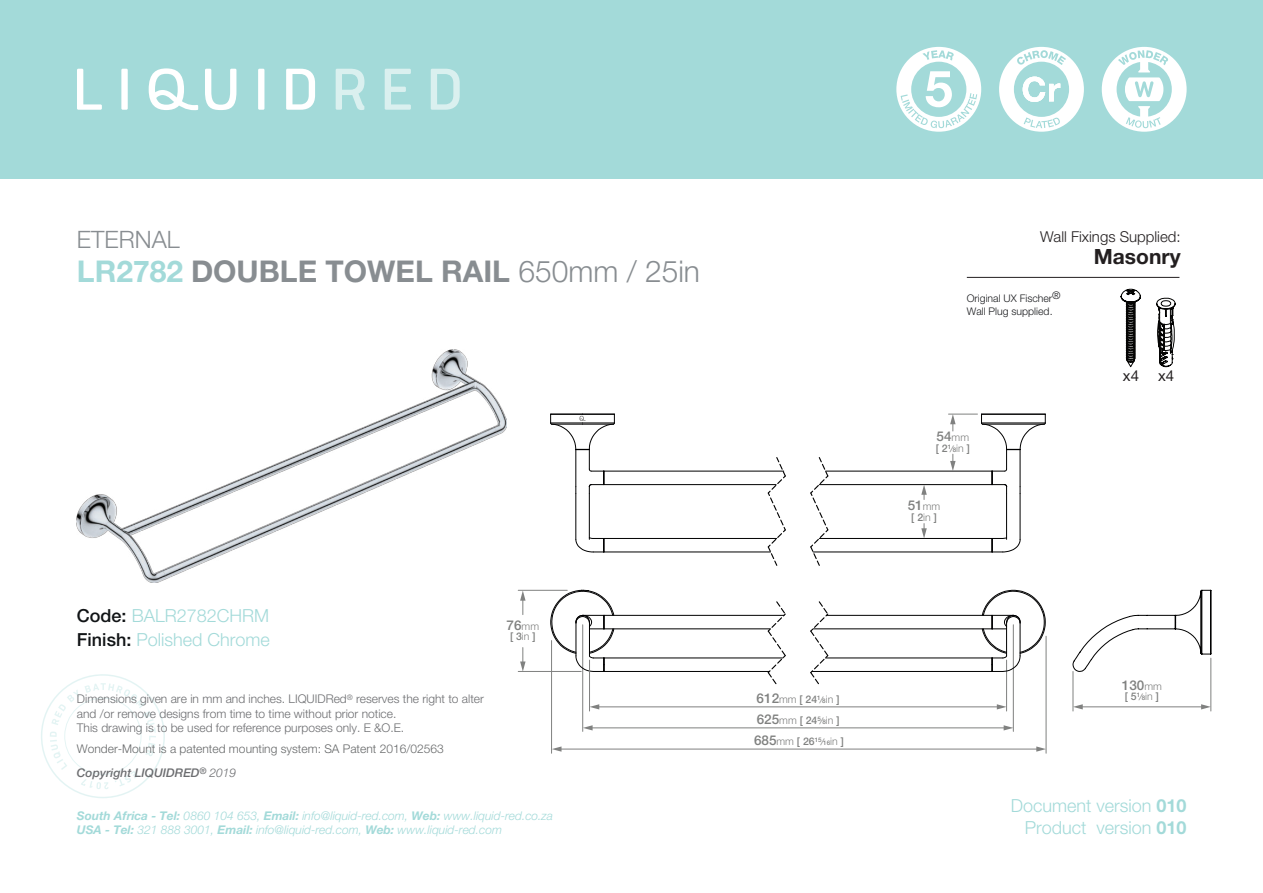
<style>
.page{position:relative;width:1263px;height:893px;background:#fff}
.page>*{position:absolute;margin:0;border:0;box-sizing:border-box;transform-origin:0 0}
.t1{font:700 30px "Helvetica Neue LT Std";color:#888d91}
.t2{font:300 24px "Helvetica Neue LT Std";color:#888d91}
.t3{font:700 21px "Helvetica Neue LT Std";color:#231f20}
.t4{font:300 18px/24px "Helvetica Neue LT Std";color:#a3dad9}
.t5{font:300 15px "Helvetica Neue LT Std";color:#231f20}
.t6{font:15px "Helvetica Neue LT Std";color:#231f20}
.t7{font:500 13.5px "Helvetica Neue LT Std";color:#808180}
.t8{font:300 12px/14.4px "Helvetica Neue LT Std";color:#6c6d70}
.t9{font:italic 300 12px/14.4px "Helvetica Neue LT Std";color:#a3dad9}
.t10{font:300 12px "Helvetica Neue LT Std";color:#67696a}
.t11{font:italic 500 12px "Helvetica Neue LT Std";color:#6c6d70}
.t12{font:300 10.5px/12.6px "Helvetica Neue LT Std";color:#1a1b1e}
.t13{font:500 10.5px "Helvetica Neue LT Std";color:#808180}
.t14{font:300 10.5px "Helvetica Neue LT Std";color:#808180}
.s1{color:#a3dad9}
.s2{font-weight:300}
.s3{font-weight:500;color:#111416}
.s4{font-weight:300;font-size:10.5px}
.s5{font-weight:700}
.s6{font-size:9px}
.s7{font-size:6.3px}
.s8{font-weight:500;font-size:13.5px}
.s9{font-weight:500}
.s10{font-weight:500;font-size:9px}
.s11{font-weight:500;font-size:6.3px}
</style>
<div class="page">
<img style="left:77px;top:350px;width:429px;height:233px">
<svg style="left:41px;top:674px;width:124px;height:124px"></svg>
<hr style="left:967px;top:277px;width:212px;height:1px;background:#231f20">
<svg style="left:1156px;top:298px;width:19px;height:69px"></svg>
<svg style="left:1121px;top:289px;width:20px;height:78px"></svg>
<svg style="left:767px;top:601px;width:19px;height:84px"></svg>
<svg style="left:810px;top:601px;width:19px;height:84px"></svg>
<svg style="left:767px;top:457px;width:19px;height:109px"></svg>
<svg style="left:810px;top:457px;width:19px;height:109px"></svg>
<hr style="left:1210px;top:658px;width:1px;height:53px;background:#808180">
<hr style="left:1072px;top:671px;width:1px;height:40px;background:#808180">
<hr style="left:1006px;top:660px;width:1px;height:51px;background:#808180">
<hr style="left:518px;top:671px;width:63px;height:1px;background:#808180">
<hr style="left:518px;top:590px;width:49px;height:1px;background:#808180">
<hr style="left:582px;top:625px;width:1px;height:106px;background:#808180">
<hr style="left:1013px;top:625px;width:1px;height:106px;background:#808180">
<hr style="left:1046px;top:636px;width:1px;height:117px;background:#808180">
<hr style="left:551px;top:641px;width:1px;height:112px;background:#808180">
<hr style="left:604px;top:615px;width:180px;height:1px;background:#000001">
<hr style="left:604px;top:628px;width:166px;height:1px;background:#000001">
<svg style="left:550px;top:589px;width:65px;height:83px"></svg>
<hr style="left:604px;top:671px;width:165px;height:1px;background:#000001">
<hr style="left:604px;top:658px;width:179px;height:1px;background:#000001">
<hr style="left:826px;top:615px;width:166px;height:1px;background:#000001">
<hr style="left:813px;top:628px;width:179px;height:1px;background:#000001">
<hr style="left:812px;top:671px;width:180px;height:1px;background:#000001">
<hr style="left:825px;top:658px;width:167px;height:1px;background:#000001">
<svg style="left:981px;top:590px;width:65px;height:82px"></svg>
<svg style="left:1072px;top:590px;width:139px;height:82px"></svg>
<hr style="left:604px;top:552px;width:167px;height:1px;background:#000001">
<hr style="left:604px;top:538px;width:173px;height:1px;background:#000001">
<svg style="left:575px;top:537px;width:30px;height:16px"></svg>
<hr style="left:589px;top:494px;width:1px;height:45px;background:#000001">
<hr style="left:575px;top:494px;width:1px;height:45px;background:#000001">
<hr style="left:604px;top:471px;width:180px;height:1px;background:#000001">
<hr style="left:604px;top:484px;width:172px;height:1px;background:#000001">
<hr style="left:813px;top:552px;width:179px;height:1px;background:#000001">
<hr style="left:819px;top:538px;width:173px;height:1px;background:#000001">
<svg style="left:991px;top:537px;width:30px;height:16px"></svg>
<hr style="left:1006px;top:494px;width:1px;height:45px;background:#000001">
<hr style="left:1020px;top:494px;width:1px;height:45px;background:#000001">
<hr style="left:825px;top:471px;width:167px;height:1px;background:#000001">
<hr style="left:819px;top:484px;width:173px;height:1px;background:#000001">
<svg style="left:550px;top:413px;width:65px;height:81px"></svg>
<svg style="left:520px;top:647px;width:5px;height:24px"></svg>
<svg style="left:520px;top:590px;width:5px;height:25px"></svg>
<hr style="left:560px;top:749px;width:478px;height:1px;background:#808180">
<svg style="left:552px;top:746px;width:9px;height:6px"></svg>
<svg style="left:1036px;top:746px;width:10px;height:6px"></svg>
<hr style="left:591px;top:727px;width:414px;height:1px;background:#808180">
<svg style="left:583px;top:725px;width:10px;height:5px"></svg>
<svg style="left:1004px;top:725px;width:9px;height:5px"></svg>
<hr style="left:1081px;top:706px;width:122px;height:1px;background:#808180">
<svg style="left:1073px;top:704px;width:10px;height:5px"></svg>
<svg style="left:1201px;top:704px;width:10px;height:5px"></svg>
<hr style="left:597px;top:706px;width:401px;height:1px;background:#808180">
<svg style="left:590px;top:704px;width:9px;height:5px"></svg>
<svg style="left:997px;top:704px;width:9px;height:5px"></svg>
<svg style="left:948px;top:414px;width:98px;height:80px"></svg>
<hr style="left:589px;top:660px;width:1px;height:51px;background:#808180">
<svg style="left:921px;top:523px;width:6px;height:15px"></svg>
<svg style="left:921px;top:485px;width:6px;height:14px"></svg>
<div style="left:0;top:0;width:1263px;height:179px;background:#a3dad9"></div>
<svg style="left:999px;top:47px;width:85px;height:85px"></svg>
<svg style="left:1102px;top:47px;width:84px;height:85px"></svg>
<svg style="left:896px;top:47px;width:85px;height:85px"></svg>
<svg style="left:77px;top:69px;width:25px;height:41px"></svg>
<div style="left:121px;top:69px;width:7px;height:41px;background:#fff"></div>
<svg style="left:205px;top:69px;width:31px;height:41px"></svg>
<div style="left:258px;top:69px;width:6px;height:41px;background:#fff"></div>
<svg style="left:286px;top:69px;width:29px;height:41px"></svg>
<svg style="left:336px;top:69px;width:28px;height:41px"></svg>
<svg style="left:385px;top:69px;width:26px;height:41px"></svg>
<svg style="left:431px;top:69px;width:29px;height:41px"></svg>
<svg style="left:149px;top:68px;width:49px;height:42px"></svg>
<h2 class="t2" style="left:77px;top:225px;width:104px">ETERNAL</h2>
<p class="t5" style="left:1040px;top:228px;width:142px">Wall Fixings Supplied:</p>
<h3 class="t3" style="left:1094px;top:244px;width:88px">Masonry</h3>
<h1 class="t1" style="left:77px;top:252px;width:625px"><span class="s1">LR2782</span> DOUBLE TOWEL RAIL <span class="s2">650mm / 25in</span></h1>
<h3 class="t4" style="left:77px;top:603px;width:194px"><span class="s3">Code:</span> BALR2782CHRM<br><span class="s3">Finish:</span> Polished Chrome</h3>
<p class="t8" style="left:77px;top:691px;width:408px">Dimensions given are in mm and inches. LIQUIDRed<sup>®</sup> reserves the right to alter and /or remove designs from time to time without prior notice.<br>This drawing is to be used for reference purposes only. E &amp;O.E.</p>
<p class="t10" style="left:77px;top:742px;width:368px">Wonder-Mount is a patented mounting system: SA Patent 2016/02563</p>
<p class="t11" style="left:77px;top:766px;width:161px">Copyright LIQUIDRED<sup>®</sup> <span class="s2">2019</span></p>
<p class="t7" style="left:507px;top:617px;width:34px">76<span class="s4">mm</span></p>
<p class="t13" style="left:510px;top:630px;width:27px">[ 3<span class="s2">in</span> ]</p>
<p class="t9" style="left:77px;top:808px;width:477px"><span class="s5">South Africa - Tel:</span> 0860 104 653, <span class="s5">Email:</span> info@liquid-red.com, <span class="s5">Web:</span> www.liquid-red.co.za<br><span class="s5">USA - Tel:</span> 321 888 3001, <span class="s5">Email:</span> info@liquid-red.com, <span class="s5">Web:</span> www.liquid-red.com</p>
<p class="t7" style="left:757px;top:690px;width:42px">612<span class="s4">mm</span></p>
<p class="t13" style="left:800px;top:693px;width:41px">[ 24<sup>1</sup><span class="s6">⁄</span><span class="s7">8</span><span class="s2">in</span> ]</p>
<p class="t14" style="left:757px;top:714px;width:84px"><span class="s8">625</span>mm <span class="s9">[ 24</span><sup>5</sup><span class="s10">⁄</span><span class="s11">8</span>in <span class="s9">]</span></p>
<p class="t14" style="left:754px;top:735px;width:91px"><span class="s8">685</span>mm <span class="s9">[ 26</span><sup>15</sup><span class="s10">⁄</span><span class="s11">16</span>in <span class="s9">]</span></p>
<p class="t12" style="left:967px;top:292px;width:95px">Original UX Fischer®<br>Wall Plug supplied.</p>
<p class="t7" style="left:936px;top:428px;width:34px">54<span class="s4">mm</span></p>
<p class="t13" style="left:936px;top:442px;width:35px">[ 2<sup>1</sup><span class="s6">⁄</span><span class="s7">8</span><span class="s2">in</span> ]</p>
<p class="t7" style="left:908px;top:497px;width:34px">51<span class="s4">mm</span></p>
<p class="t13" style="left:911px;top:511px;width:27px">[ 2<span class="s2">in</span> ]</p>
<p class="t6" style="left:1123px;top:366px;width:18px">x4</p>
<p class="t6" style="left:1158px;top:366px;width:18px">x4</p>
<p class="t7" style="left:1122px;top:677px;width:42px">130<span class="s4">mm</span></p>
<p class="t13" style="left:1125px;top:690px;width:35px">[ 5<sup>1</sup><span class="s6">⁄</span><span class="s7">8</span><span class="s2">in</span> ]</p>
<h3 class="t4" style="left:1011px;top:795px;width:177px;line-height:21.6px;text-align:right">Document version <span class="s5">010<br></span>Product version <span class="s5">010</span></h3>
</div>
